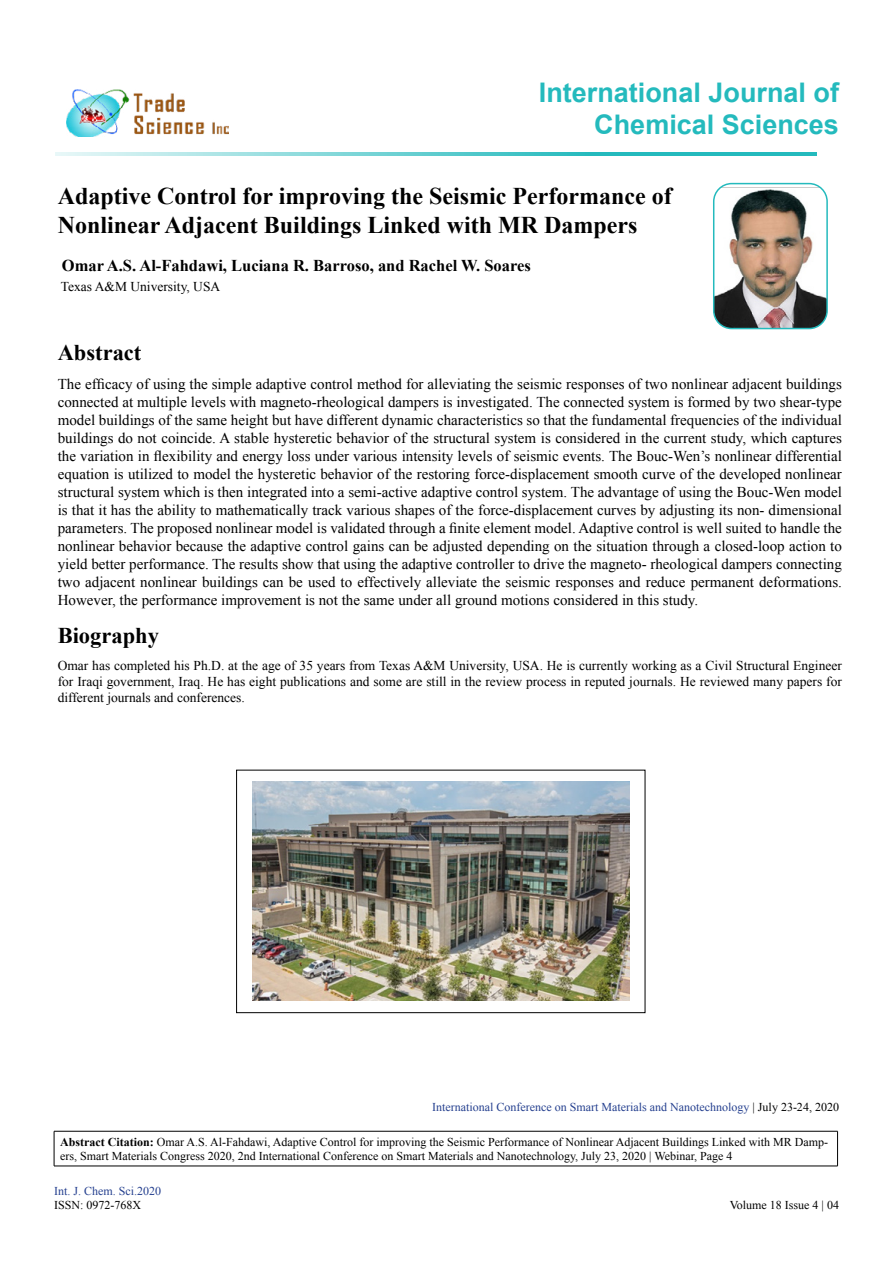
<style>
.page{position:relative;width:893px;height:1263px;background:#fff}
.page>*{position:absolute;margin:0;border:0;box-sizing:border-box;transform-origin:0 0}
.t1{font:700 27px/32.4px "Arial";color:#24babd;text-align:right}
.t2{font:700 24px/28.8px "Times New Roman";color:#000}
.t3{font:700 22.5px "Times New Roman";color:#000}
.t4{font:700 16.5px "Times New Roman";color:#000}
.t5{font:15px/18px "Times New Roman";color:#000;text-align:justify}
.t6{font:13.5px/16.2px "Times New Roman";color:#000;text-align:justify}
.t7{font:12px/14.4px "Times New Roman";color:#000}
.t8{font:12px "Times New Roman";color:#25408f}
.s1{color:#000}
.s2{font-weight:700}
</style>
<div class="page">
<hr style="left:55px;top:152px;width:761px;height:3px;background:#24babd">
<img style="left:66px;top:90px;width:163px;height:47px">
<hr style="left:54px;top:1131px;width:784px;height:1px;background:#000">
<hr style="left:54px;top:1131px;width:1px;height:35px;background:#000">
<hr style="left:837px;top:1131px;width:1px;height:35px;background:#000">
<hr style="left:54px;top:1166px;width:784px;height:1px;background:#000">
<img style="left:714px;top:184px;width:113px;height:145px">
<div style="left:713px;top:183px;width:115px;height:146px;border:2px solid #24babd;border-radius:18px"></div>
<div style="left:236px;top:770px;width:409px;height:243px;border:1px solid #000"></div>
<img style="left:252px;top:782px;width:377px;height:219px">
<h1 class="t1" style="left:539px;top:77px;width:302px">International Journal of<br>Chemical Sciences</h1>
<h2 class="t2" style="left:58px;top:181px;width:615px">Adaptive Control for improving the Seismic Performance of<br>Nonlinear Adjacent Buildings Linked with MR Dampers</h2>
<p class="t4" style="left:62px;top:254px;width:470px">Omar A.S. Al-Fahdawi, Luciana R. Barroso, and Rachel W. Soares</p>
<p class="t6" style="left:61px;top:278px;width:161px">Texas A&amp;M University, USA</p>
<h3 class="t3" style="left:58px;top:337px;width:85px">Abstract</h3>
<p class="t5" style="left:58px;top:375px;width:786px">The efficacy of using the simple adaptive control method for alleviating the seismic responses of two nonlinear adjacent buildings connected at multiple levels with magneto-rheological dampers is investigated. The connected system is formed by two shear-type model buildings of the same height but have different dynamic characteristics so that the fundamental frequencies of the individual buildings do not coincide. A stable hysteretic behavior of the structural system is considered in the current study, which captures the variation in flexibility and energy loss under various intensity levels of seismic events. The Bouc-Wen’s nonlinear differential equation is utilized to model the hysteretic behavior of the restoring force-displacement smooth curve of the developed nonlinear structural system which is then integrated into a semi-active adaptive control system. The advantage of using the Bouc-Wen model is that it has the ability to mathematically track various shapes of the force-displacement curves by adjusting its non- dimensional parameters. The proposed nonlinear model is validated through a finite element model. Adaptive control is well suited to handle the nonlinear behavior because the adaptive control gains can be adjusted depending on the situation through a closed-loop action to yield better performance. The results show that using the adaptive controller to drive the magneto- rheological dampers connecting two adjacent nonlinear buildings can be used to effectively alleviate the seismic responses and reduce permanent deformations.<br>However, the performance improvement is not the same under all ground motions considered in this study.</p>
<h3 class="t3" style="left:58px;top:620px;width:103px">Biography</h3>
<p class="t6" style="left:58px;top:657px;width:786px">Omar has completed his Ph.D. at the age of 35 years from Texas A&amp;M University, USA. He is currently working as a Civil Structural Engineer for Iraqi government, Iraq. He has eight publications and some are still in the review process in reputed journals. He reviewed many papers for different journals and conferences.</p>
<p class="t8" style="left:432px;top:1099px;width:408px">International Conference on Smart Materials and Nanotechnology <span class="s1">| July 23-24, 2020</span></p>
<p class="t7" style="left:60px;top:1134px;width:769px"><span class="s2">Abstract Citation:</span> Omar A.S. Al-Fahdawi, Adaptive Control for improving the Seismic Performance of Nonlinear Adjacent Buildings Linked with MR Damp&shy;ers, Smart Materials Congress 2020, 2nd International Conference on Smart Materials and Nanotechnology, July 23, 2020 | Webinar, Page 4</p>
<p class="t8" style="left:54px;top:1182px;width:109px">Int. J. Chem. Sci.2020</p>
<p class="t7" style="left:54px;top:1197px;width:89px">ISSN: 0972-768X</p>
<p class="t7" style="left:730px;top:1197px;width:111px">Volume 18 Issue 4 | 04</p>
</div>
